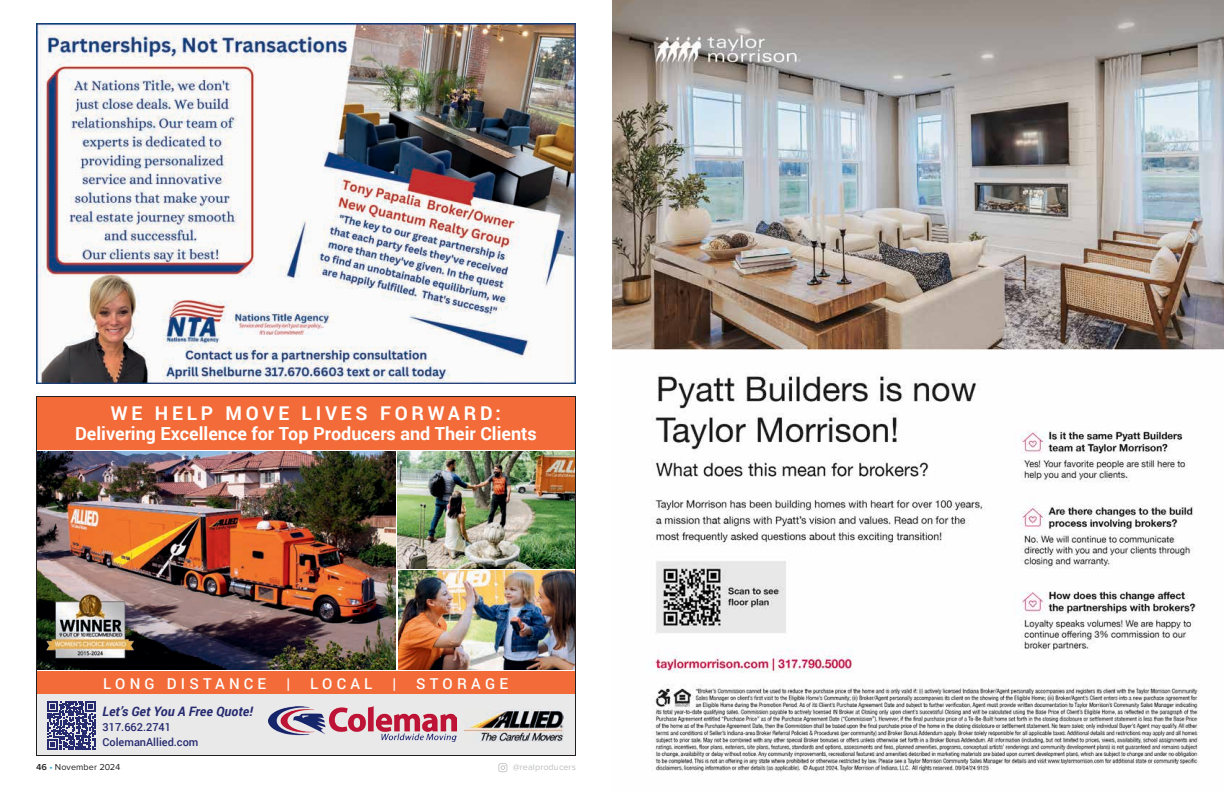
<style>
.page{position:relative;width:1224px;height:792px;background:#fff}
.page>*{position:absolute;margin:0;border:0;box-sizing:border-box;transform-origin:0 0}
.t1{font:700 19px "Roboto";letter-spacing:.2em;color:#fff}
.t2{font:700 18px "Roboto";color:#fff}
.t3{font:500 15px "Roboto";letter-spacing:.28em;color:#fff}
.t4{font:italic 700 13px "Roboto";color:#262a6f}
.t5{font:500 11px/15px "Roboto";color:#262a6f}
.t6{font:9px "Proxima Nova";letter-spacing:.005em;color:#231f20}
.t7{font:9px "Proxima Nova";letter-spacing:.01em;color:#bcbec0}
.s1{font-weight:600}
.s2{color:#19a8e0}
</style>
<div class="page">
<svg style="left:498px;top:763px;width:9px;height:9px"></svg>
<img style="left:612px;top:0;width:612px;height:775px">
<img style="left:36px;top:396px;width:540px;height:360px">
<img style="left:269px;top:706px;width:187px;height:36px">
<svg style="left:47px;top:701px;width:48px;height:49px;background:#616494"></svg>
<img style="left:42px;top:591px;width:96px;height:70px">
<img style="left:36px;top:24px;width:540px;height:360px">
<p class="t1" style="left:111px;top:399px;width:392px">WE HELP MOVE LIVES FORWARD:</p>
<p class="t2" style="left:75px;top:420px;width:463px">Delivering Excellence for Top Producers and Their Clients</p>
<p class="t3" style="left:103px;top:673px;width:165px">LONG DISTANCE</p>
<p class="t3" style="left:286px;top:673px;width:5px">|</p>
<p class="t3" style="left:310px;top:673px;width:64px">LOCAL</p>
<p class="t3" style="left:392px;top:673px;width:5px">|</p>
<p class="t3" style="left:416px;top:673px;width:93px">STORAGE</p>
<p class="t4" style="left:103px;top:702px;width:152px">Let’s Get You A Free Quote!</p>
<p class="t5" style="left:103px;top:719px;width:97px">317.662.2741<br>ColemanAllied.com</p>
<p class="t6" style="left:36px;top:762px;width:86px"><span class="s1">46</span> <span class="s2">•</span> November 2024</p>
<p class="t7" style="left:513px;top:762px;width:65px">@realproducers</p>
</div>
